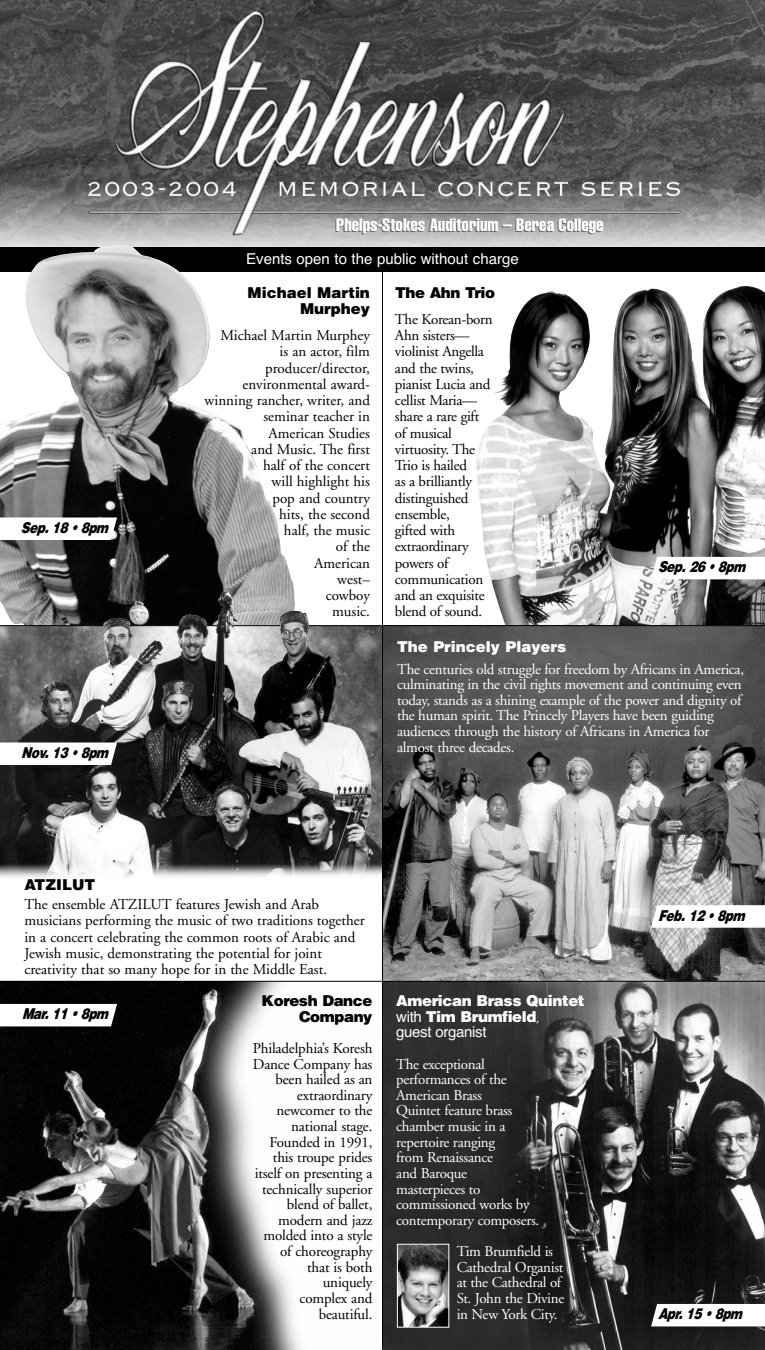
<style>
.page{position:relative;width:765px;height:1350px;background:#fff}
.page>*{position:absolute;margin:0;border:0;box-sizing:border-box;transform-origin:0 0}
.t1{font:extra-condensed 17.5px "Helvetica";color:#fff}
.t2{font:15px/16.2px "Adobe Garamond";letter-spacing:-.01em;color:#000}
.t3{font:15px/15.6px "Adobe Garamond";letter-spacing:-.02em;color:#fff}
.t4{font:italic 900 15px "Helvetica";color:#000;scale:.8 1}
.t5{font:900 15px/15.6px "Helvetica";letter-spacing:-.025em;color:#fff}
.t6{font:15px "Helvetica";color:#fff}
.t7{font:900 15px/15.6px "Helvetica";letter-spacing:-.025em;color:#000;text-align:right}
.t8{font:900 15px/16.2px "Helvetica";color:#000;text-align:right}
.t9{font:900 15px "Helvetica";color:#fff}
.s1{font-weight:400}
.s2{font-family:"Itc Eras";font-weight:400}
</style>
<div class="page">
<img style="left:476px;top:285px;width:289px;height:340px">
<img style="left:0;top:0;width:765px;height:248px">
<div style="left:0;top:248px;width:765px;height:24px;background:#000"></div>
<img style="left:0;top:244px;width:296px;height:347px">
<img style="left:0;top:591px;width:382px;height:287px">
<img style="left:383px;top:626px;width:382px;height:355px">
<img style="left:0;top:982px;width:301px;height:368px">
<svg style="left:382px;top:982px;width:383px;height:368px;background:#404040"></svg>
<hr style="left:0;top:981px;width:765px;height:1px;background:#000">
<hr style="left:382px;top:271px;width:1px;height:1076px;background:#000">
<hr style="left:309px;top:625px;width:456px;height:1px;background:#000">
<hr style="left:233px;top:625px;width:47px;height:1px;background:#000">
<hr style="left:130px;top:625px;width:48px;height:1px;background:#000">
<hr style="left:0;top:625px;width:104px;height:1px;background:#000">
<img style="left:399px;top:1246px;width:48px;height:80px">
<div style="left:397px;top:1244px;width:52px;height:84px;border:1px solid #fff"></div>
<svg style="left:0;top:742px;width:117px;height:23px"></svg>
<svg style="left:0;top:518px;width:117px;height:22px"></svg>
<svg style="left:651px;top:557px;width:114px;height:22px"></svg>
<svg style="left:651px;top:905px;width:114px;height:23px"></svg>
<svg style="left:651px;top:1304px;width:114px;height:22px"></svg>
<svg style="left:0;top:1004px;width:117px;height:22px"></svg>
<p class="t4" style="left:21px;top:522px;width:115px">Sep.18 •8pm</p>
<p class="t4" style="left:21px;top:747px;width:115px">Nov.13 •8pm</p>
<p class="t1" style="left:336px;top:218px;width:269px">Phelps-Stokes Auditorium – Berea College</p>
<p class="t6" style="left:246px;top:253px;width:274px">Events open to the public without charge</p>
<p class="t8" style="left:248px;top:285px;width:124px">Michael Martin<br>Murphey</p>
<p class="t2" style="left:205px;top:329px;width:167px;text-align:right">Michael Martin Murphey<br>is an actor, film producer/director, environmental award&shy;winning rancher, writer, and seminar teacher in<br>American Studies<br>and Music. The first<br>half of the concert<br>will highlight his<br>pop and country<br>hits, the second<br>half, the music<br>of the<br>American<br>west–<br>cowboy<br>music.</p>
<p class="t7" style="left:395px;top:286px;width:102px">The Ahn Trio</p>
<p class="t2" style="left:395px;top:312px;width:99px">The Korean-born<br>Ahn sisters— violinist Angella and the twins, pianist Lucia and cellist Maria— share a rare gift of musical virtuosity. The<br>Trio is hailed<br>as a brilliantly distinguished ensemble,<br>gifted with extraordinary powers of communication and an exquisite blend of sound.</p>
<p class="t9" style="left:397px;top:641px;width:171px">The Princely Players</p>
<p class="t3" style="left:397px;top:662px;width:349px">The centuries old struggle for freedom by Africans in America, culminating in the civil rights movement and continuing even today, stands as a shining example of the power and dignity of the human spirit. The Princely Players have been guiding audiences through the history of Africans in America for almost three decades.</p>
<p class="t4" style="left:658px;top:561px;width:115px">Sep.26 •8pm</p>
<p class="t8" style="left:24px;top:878px;width:73px">ATZILUT</p>
<p class="t2" style="left:24px;top:898px;width:342px">The ensemble ATZILUT features Jewish and Arab musicians performing the music of two traditions together in a concert celebrating the common roots of Arabic and Jewish music, demonstrating the potential for joint creativity that so many hope for in the Middle East.</p>
<p class="t4" style="left:22px;top:1008px;width:113px">Mar.11 •8pm</p>
<p class="t7" style="left:262px;top:994px;width:112px">Koresh Dance<br>Company</p>
<p class="t2" style="left:253px;top:1042px;width:121px;line-height:15.6px;text-align:right">Philadelphia’s Koresh<br>Dance Company has been hailed as an extraordinary newcomer to the national stage.<br>Founded in 1991, this troupe prides itself on presenting a technically superior blend of ballet, modern and jazz molded into a style of choreography<br>that is both<br>uniquely<br>complex and beautiful.</p>
<p class="t5" style="left:396px;top:994px;width:190px">American Brass Quintet <span class="s1">with</span> Tim Brumfield<span class="s2">,<br></span><span class="s1">guest organist</span></p>
<p class="t3" style="left:396px;top:1057px;width:145px">The exceptional performances of the<br>American Brass<br>Quintet feature brass chamber music in a repertoire ranging<br>from Renaissance<br>and Baroque masterpieces to commissioned works by contemporary composers.</p>
<p class="t3" style="left:457px;top:1245px;width:109px">Tim Brumfield is<br>Cathedral Organist at the Cathedral of<br>St. John the Divine in New York City.</p>
<p class="t4" style="left:658px;top:910px;width:114px">Feb.12 •8pm</p>
<p class="t4" style="left:658px;top:1308px;width:111px">Apr.15 •8pm</p>
</div>
